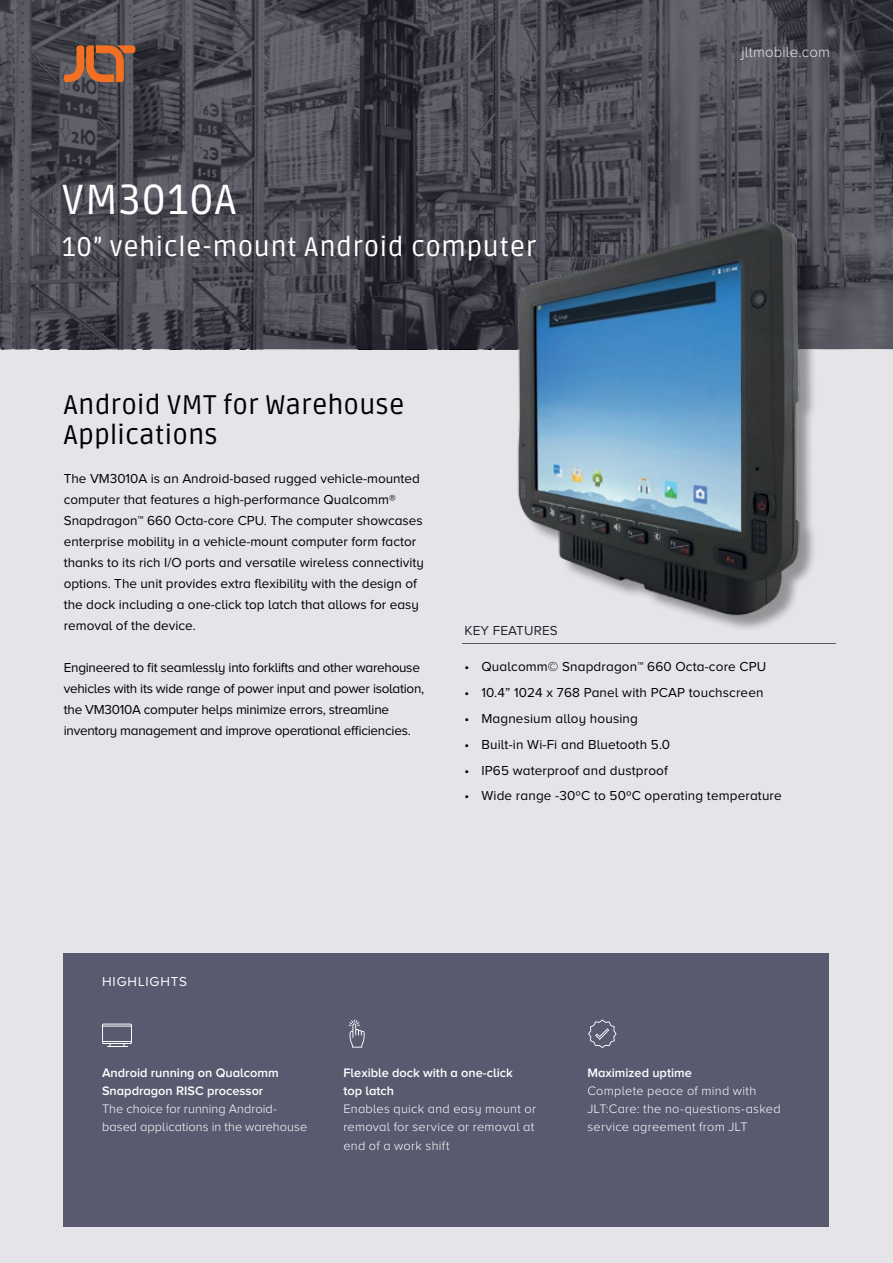
<style>
.page{position:relative;width:893px;height:1263px;background:#fff}
.page>*{position:absolute;margin:0;border:0;box-sizing:border-box;transform-origin:0 0}
.t1{font:42px "Ruda";letter-spacing:.03em;color:#fff}
.t2{font:27px/30px "Ruda";letter-spacing:.005em;color:#000}
.t3{font:27px "Ruda";letter-spacing:.02em;color:#fff}
.t4{font:300 15px "Proxima Nova A";letter-spacing:.01em;color:#e4e4e9}
.t5{font:13.5px/21px "Proxima Nova A";color:#000}
.t6{font:13.5px/21px "Proxima Nova A";letter-spacing:-.02em;color:#000}
.t7{font:13.5px "Proxima Nova A";letter-spacing:.01em;color:#232331}
.t8{font:13.5px "Proxima Nova A";letter-spacing:.065em;color:#fff}
.t9{font:300 12.75px/18px "Proxima Nova A";letter-spacing:.02em;color:#fff}
.t10{font:600 12.75px/18px "Proxima Nova A";color:#fff}
</style>
<div class="page">
<div style="left:0;top:140px;width:893px;height:1123px;background:#e4e4e9"></div>
<svg style="left:0;top:0;width:893px;height:349px;background:#484852"></svg>
<svg style="left:64px;top:45px;width:71px;height:37px;background:#9c5e3e"></svg>
<img style="left:481px;top:193px;width:355px;height:431px">
<hr style="left:462px;top:643px;width:374px;height:1px;background:#595970">
<div style="left:64px;top:952px;width:765px;height:274px;background:#595970"></div>
<svg style="left:102px;top:1023px;width:30px;height:24px"></svg>
<svg style="left:588px;top:1019px;width:28px;height:29px"></svg>
<svg style="left:349px;top:1019px;width:16px;height:28px"></svg>
<h1 class="t1" style="left:62px;top:177px;width:176px">VM3010A</h1>
<h2 class="t3" style="left:62px;top:232px;width:476px">10” vehicle-mount Android computer</h2>
<p class="t4" style="left:741px;top:44px;width:90px">jltmobile.com</p>
<h2 class="t2" style="left:64px;top:390px;width:342px">Android VMT for Warehouse<br>Applications</h2>
<p class="t5" style="left:64px;top:468px;width:362px">The VM3010A is an Android-based rugged vehicle-mounted computer that features a high-performance Qualcomm® Snapdragon™ 660 Octa-core CPU. The computer showcases enterprise mobility in a vehicle-mount computer form factor thanks to its rich I/O ports and versatile wireless connectivity options. The unit provides extra flexibility with the design of the dock including a one-click top latch that allows for easy removal of the device.</p>
<p class="t6" style="left:64px;top:657px;width:362px">Engineered to fit seamlessly into forklifts and other warehouse vehicles with its wide range of power input and power isolation, the VM3010A computer helps minimize errors, streamline inventory management and improve operational efficiencies.</p>
<p class="t7" style="left:464px;top:622px;width:95px">KEY FEATURES</p>
<p class="t5" style="left:464px;top:656px;width:303px">• Qualcomm© Snapdragon™ 660 Octa-core CPU</p>
<p class="t5" style="left:464px;top:682px;width:301px">• 10.4” 1024 x 768 Panel with PCAP touchscreen</p>
<p class="t5" style="left:464px;top:708px;width:175px">• Magnesium alloy housing</p>
<p class="t5" style="left:464px;top:733px;width:207px">• Built-in Wi-Fi and Bluetooth 5.0</p>
<p class="t5" style="left:464px;top:759px;width:205px">• IP65 waterproof and dustproof</p>
<p class="t5" style="left:464px;top:785px;width:319px">• Wide range -30ºC to 50ºC operating temperature</p>
<p class="t8" style="left:102px;top:974px;width:87px">HIGHLIGHTS</p>
<p class="t10" style="left:102px;top:1064px;width:178px">Android running on Qualcomm<br>Snapdragon RISC processor</p>
<p class="t9" style="left:102px;top:1100px;width:207px">The choice for running Android&shy;based applications in the warehouse</p>
<p class="t10" style="left:343px;top:1064px;width:171px">Flexible dock with a one-click top latch</p>
<p class="t9" style="left:343px;top:1100px;width:194px">Enables quick and easy mount or removal for service or removal at end of a work shift</p>
<p class="t10" style="left:587px;top:1064px;width:106px">Maximized uptime</p>
<p class="t9" style="left:587px;top:1082px;width:195px">Complete peace of mind with<br>JLT:Care: the no-questions-asked service agreement from JLT</p>
</div>
